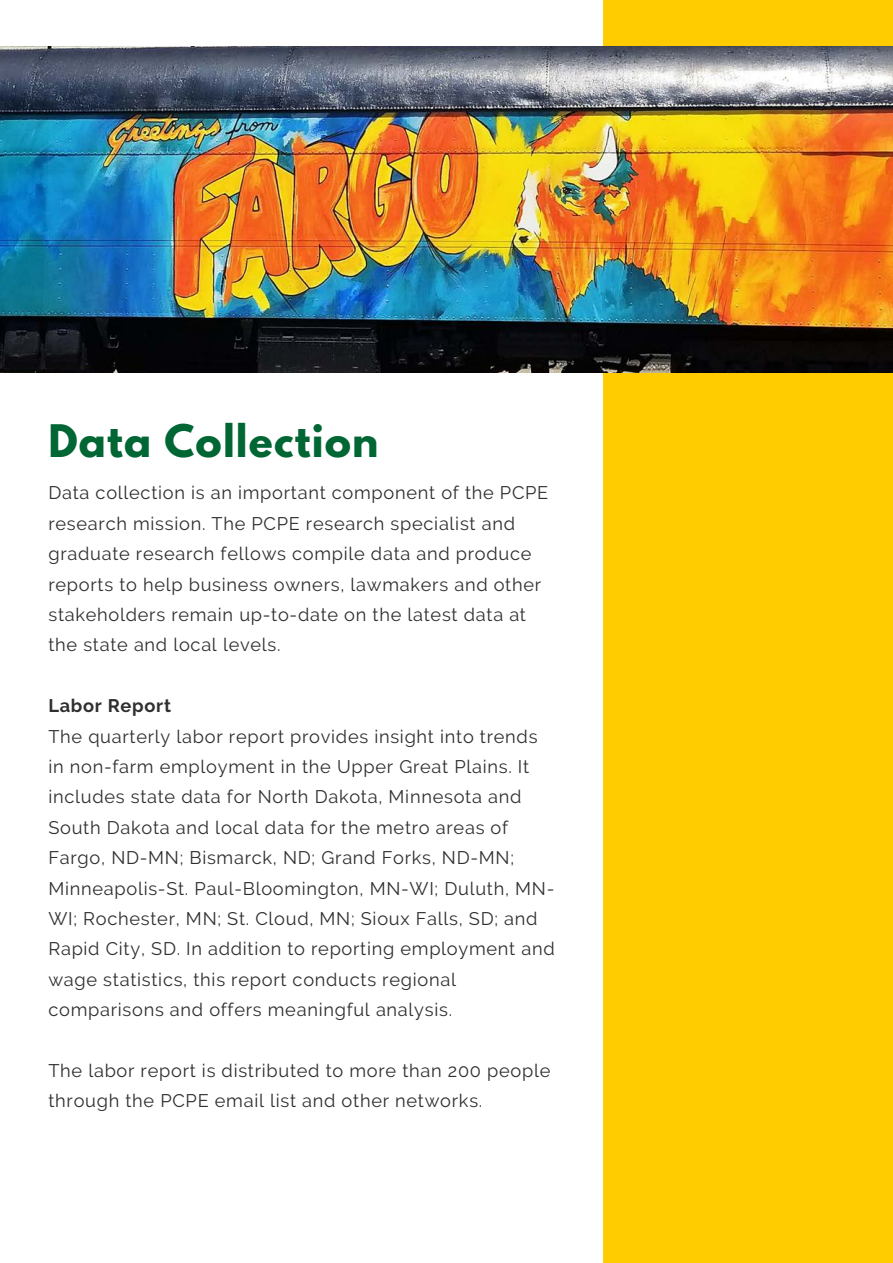
<style>
.page{position:relative;width:893px;height:1263px;background:#fff}
.page>*{position:absolute;margin:0;border:0;box-sizing:border-box;transform-origin:0 0}
.t1{font:700 39.75px "League Spartan";letter-spacing:.03em;color:#063}
.t2{font:18.15px/30.5px "Raleway";letter-spacing:.04em;color:#2f2f2f}
.t3{font:700 18.15px "Raleway";letter-spacing:.04em;color:#2f2f2f}
</style>
<div class="page">
<div style="left:604px;top:0;width:289px;height:1263px;background:#fc0"></div>
<img style="left:0;top:46px;width:893px;height:327px">
<h1 class="t1" style="left:48px;top:421px;width:332px">Data Collection</h1>
<p class="t2" style="left:48px;top:478px;width:501px">Data collection is an important component of the PCPE research mission. The PCPE research specialist and graduate research fellows compile data and produce reports to help business owners, lawmakers and other stakeholders remain up-to-date on the latest data at the state and local levels.</p>
<p class="t3" style="left:48px;top:695px;width:124px">Labor Report</p>
<p class="t2" style="left:48px;top:721px;width:508px">The quarterly labor report provides insight into trends in non-farm employment in the Upper Great Plains. It includes state data for North Dakota, Minnesota and South Dakota and local data for the metro areas of Fargo, ND-MN; Bismarck, ND; Grand Forks, ND-MN; Minneapolis-St. Paul-Bloomington, MN-WI; Duluth, MN-WI; Rochester, MN; St. Cloud, MN; Sioux Falls, SD; and Rapid City, SD. In addition to reporting employment and wage statistics, this report conducts regional comparisons and offers meaningful analysis.</p>
<p class="t2" style="left:48px;top:1055px;width:503px">The labor report is distributed to more than 200 people through the PCPE email list and other networks.</p>
</div>
